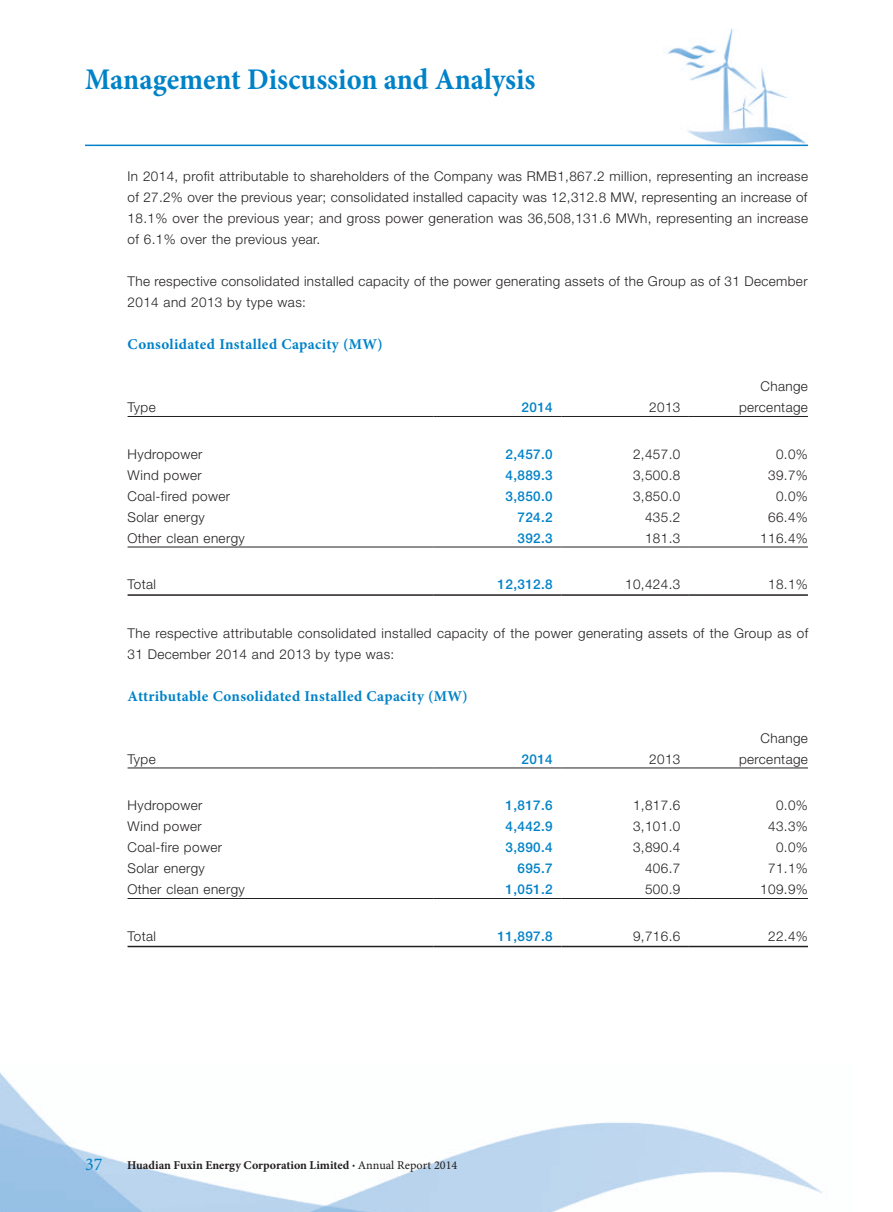
<style>
.page{position:relative;width:893px;height:1212px;background:#fff}
.page>*{position:absolute;margin:0;border:0;box-sizing:border-box;transform-origin:0 0}
.t1{font:700 30px "Minion Pro";color:#0082c8;scale:.95 1}
.t2{font:18px "Minion Pro Capt";color:#0082c8}
.t3{font:700 15px "Minion Pro";letter-spacing:.02em;color:#0082c8}
.t4{font:300 13.5px/21px "Helvetica Neue LT Std";letter-spacing:.03em;color:#231f20}
.t5{font:500 13.5px "Helvetica Neue LT Std";letter-spacing:.03em;color:#0082c8}
.t6{font:700 12px "Minion Pro";color:#231f20}
.s1{font-family:"Minion Pro Capt";font-weight:400}
</style>
<div class="page">
<img style="left:0;top:1072px;width:823px;height:140px">
<img style="left:637px;top:29px;width:171px;height:118px">
<hr style="left:85px;top:145px;width:723px;height:1px;background:#0082c8">
<hr style="left:128px;top:416px;width:306px;height:1px;background:#231f20">
<hr style="left:434px;top:416px;width:127px;height:1px;background:#231f20">
<hr style="left:561px;top:416px;width:128px;height:1px;background:#231f20">
<hr style="left:689px;top:416px;width:119px;height:1px;background:#231f20">
<hr style="left:128px;top:547px;width:306px;height:1px;background:#231f20">
<hr style="left:434px;top:547px;width:127px;height:1px;background:#231f20">
<hr style="left:561px;top:547px;width:128px;height:1px;background:#231f20">
<hr style="left:689px;top:547px;width:119px;height:1px;background:#231f20">
<hr style="left:128px;top:594px;width:306px;height:2px;background:#231f20">
<hr style="left:434px;top:594px;width:127px;height:2px;background:#231f20">
<hr style="left:561px;top:594px;width:128px;height:2px;background:#231f20">
<hr style="left:689px;top:594px;width:119px;height:2px;background:#231f20">
<hr style="left:128px;top:767px;width:306px;height:1px;background:#231f20">
<hr style="left:434px;top:767px;width:127px;height:1px;background:#231f20">
<hr style="left:561px;top:767px;width:128px;height:1px;background:#231f20">
<hr style="left:689px;top:767px;width:119px;height:1px;background:#231f20">
<hr style="left:128px;top:898px;width:306px;height:1px;background:#231f20">
<hr style="left:434px;top:898px;width:127px;height:1px;background:#231f20">
<hr style="left:561px;top:898px;width:128px;height:1px;background:#231f20">
<hr style="left:689px;top:898px;width:119px;height:1px;background:#231f20">
<hr style="left:128px;top:946px;width:306px;height:1px;background:#231f20">
<hr style="left:434px;top:946px;width:127px;height:1px;background:#231f20">
<hr style="left:561px;top:946px;width:128px;height:1px;background:#231f20">
<hr style="left:689px;top:946px;width:119px;height:1px;background:#231f20">
<h1 class="t1" style="left:85px;top:58px;width:476px">Management Discussion and Analysis</h1>
<p class="t4" style="left:128px;top:166px;width:682px;text-align:justify">In 2014, profit attributable to shareholders of the Company was RMB1,867.2 million, representing an increase of 27.2% over the previous year; consolidated installed capacity was 12,312.8 MW, representing an increase of 18.1% over the previous year; and gross power generation was 36,508,131.6 MWh, representing an increase of 6.1% over the previous year.</p>
<p class="t4" style="left:128px;top:271px;width:681px">The respective consolidated installed capacity of the power generating assets of the Group as of 31 December<br>2014 and 2013 by type was:</p>
<p class="t3" style="left:128px;top:334px;width:257px">Consolidated Installed Capacity (MW)</p>
<p class="t4" style="left:128px;top:397px;width:30px">Type</p>
<p class="t5" style="left:522px;top:399px;width:33px">2014</p>
<p class="t4" style="left:649px;top:397px;width:33px">2013</p>
<p class="t4" style="left:739px;top:376px;width:70px;text-align:right">Change percentage</p>
<p class="t4" style="left:128px;top:443px;width:76px">Hydropower</p>
<p class="t5" style="left:505px;top:446px;width:49px">2,457.0</p>
<p class="t4" style="left:633px;top:443px;width:49px">2,457.0</p>
<p class="t4" style="left:776px;top:443px;width:33px">0.0%</p>
<p class="t4" style="left:128px;top:464px;width:76px">Wind power</p>
<p class="t5" style="left:505px;top:467px;width:49px">4,889.3</p>
<p class="t4" style="left:633px;top:464px;width:49px">3,500.8</p>
<p class="t4" style="left:768px;top:464px;width:41px">39.7%</p>
<p class="t4" style="left:128px;top:485px;width:104px">Coal-fired power</p>
<p class="t5" style="left:505px;top:488px;width:49px">3,850.0</p>
<p class="t4" style="left:633px;top:485px;width:49px">3,850.0</p>
<p class="t4" style="left:776px;top:485px;width:33px">0.0%</p>
<p class="t4" style="left:128px;top:506px;width:79px">Solar energy</p>
<p class="t5" style="left:517px;top:509px;width:37px">724.2</p>
<p class="t4" style="left:645px;top:506px;width:37px">435.2</p>
<p class="t4" style="left:768px;top:506px;width:41px">66.4%</p>
<p class="t4" style="left:128px;top:527px;width:119px">Other clean energy</p>
<p class="t5" style="left:517px;top:530px;width:37px">392.3</p>
<p class="t4" style="left:645px;top:527px;width:37px">181.3</p>
<p class="t4" style="left:760px;top:527px;width:49px">116.4%</p>
<p class="t4" style="left:128px;top:574px;width:30px">Total</p>
<p class="t5" style="left:498px;top:576px;width:57px">12,312.8</p>
<p class="t4" style="left:625px;top:574px;width:57px">10,424.3</p>
<p class="t4" style="left:768px;top:574px;width:41px">18.1%</p>
<p class="t4" style="left:128px;top:622px;width:682px">The respective attributable consolidated installed capacity of the power generating assets of the Group as of<br>31 December 2014 and 2013 by type was:</p>
<p class="t3" style="left:128px;top:685px;width:342px">Attributable Consolidated Installed Capacity (MW)</p>
<p class="t4" style="left:128px;top:748px;width:30px">Type</p>
<p class="t5" style="left:522px;top:751px;width:33px">2014</p>
<p class="t4" style="left:649px;top:748px;width:33px">2013</p>
<p class="t4" style="left:739px;top:727px;width:70px;text-align:right">Change percentage</p>
<p class="t4" style="left:128px;top:795px;width:76px">Hydropower</p>
<p class="t5" style="left:505px;top:797px;width:49px">1,817.6</p>
<p class="t4" style="left:633px;top:795px;width:49px">1,817.6</p>
<p class="t4" style="left:776px;top:795px;width:33px">0.0%</p>
<p class="t4" style="left:128px;top:816px;width:76px">Wind power</p>
<p class="t5" style="left:505px;top:818px;width:49px">4,442.9</p>
<p class="t4" style="left:633px;top:816px;width:49px">3,101.0</p>
<p class="t4" style="left:768px;top:816px;width:41px">43.3%</p>
<p class="t4" style="left:128px;top:837px;width:96px">Coal-fire power</p>
<p class="t5" style="left:505px;top:839px;width:49px">3,890.4</p>
<p class="t4" style="left:633px;top:837px;width:49px">3,890.4</p>
<p class="t4" style="left:776px;top:837px;width:33px">0.0%</p>
<p class="t4" style="left:128px;top:858px;width:79px">Solar energy</p>
<p class="t5" style="left:517px;top:860px;width:37px">695.7</p>
<p class="t4" style="left:645px;top:858px;width:37px">406.7</p>
<p class="t4" style="left:768px;top:858px;width:41px">71.1%</p>
<p class="t4" style="left:128px;top:879px;width:119px">Other clean energy</p>
<p class="t5" style="left:505px;top:881px;width:49px">1,051.2</p>
<p class="t4" style="left:645px;top:879px;width:37px">500.9</p>
<p class="t4" style="left:760px;top:879px;width:49px">109.9%</p>
<p class="t4" style="left:128px;top:925px;width:30px">Total</p>
<p class="t5" style="left:498px;top:928px;width:57px">11,897.8</p>
<p class="t4" style="left:633px;top:925px;width:49px">9,716.6</p>
<p class="t4" style="left:768px;top:925px;width:41px">22.4%</p>
<h2 class="t2" style="left:85px;top:1153px;width:19px">37</h2>
<p class="t6" style="left:127px;top:1157px;width:332px">Huadian Fuxin Energy Corporation Limited · <span class="s1">Annual Report 2014</span></p>
</div>
